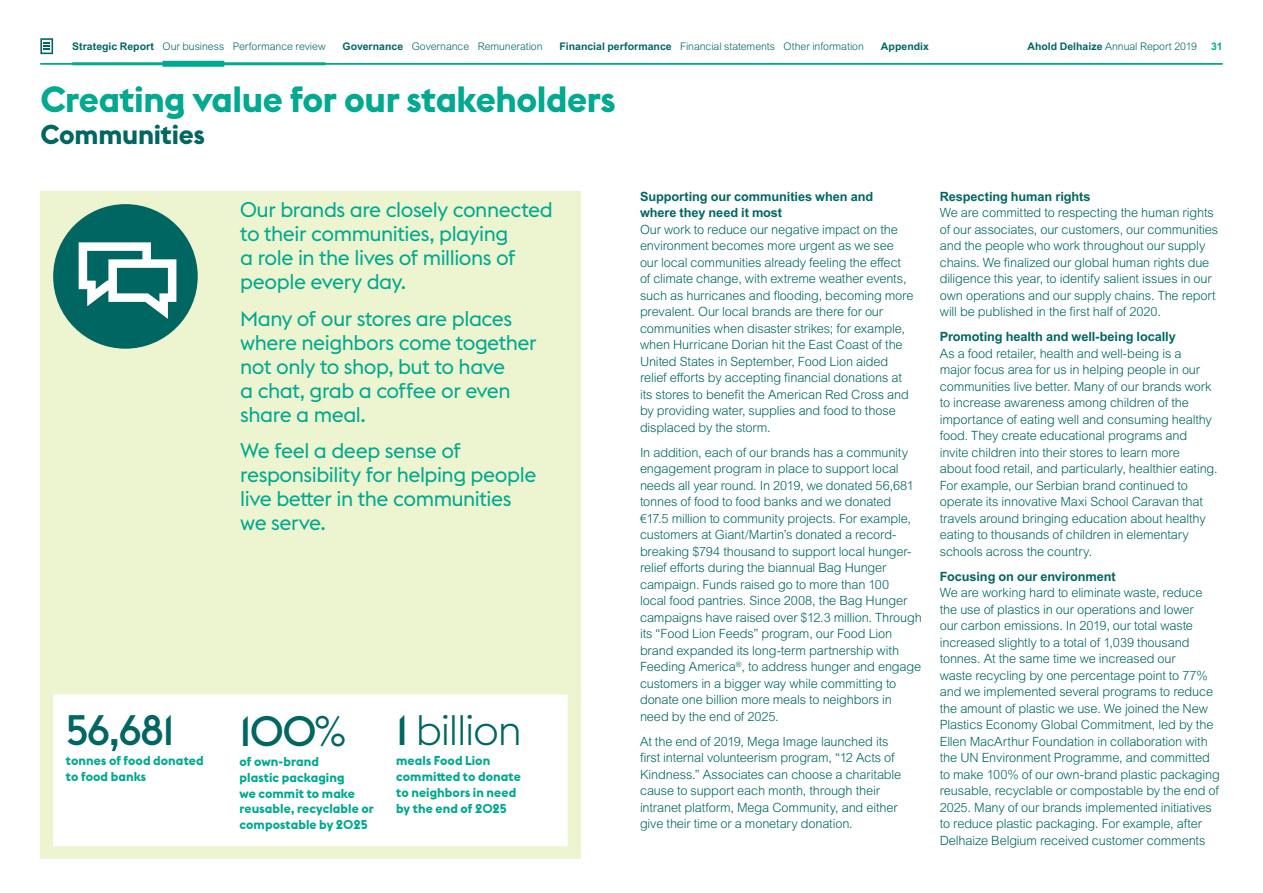
<style>
.page{position:relative;width:1263px;height:893px;background:#fff}
.page>*{position:absolute;margin:0;border:0;box-sizing:border-box;transform-origin:0 0}
.t1{font:500 42px "Euclid Flex";letter-spacing:-.04em;color:#006662}
.t2{font:300 42px "Euclid Flex";letter-spacing:-.045em;color:#006662}
.t3{font:700 36px "Euclid Flex";letter-spacing:-.01em;color:#00a98f}
.t4{font:700 27px "Euclid Flex";letter-spacing:-.01em;color:#006662}
.t5{font:21px/24px "Euclid Flex";letter-spacing:-.025em;color:#00a98f}
.t6{font:300 12.75px/16.5px "Arial MT Pro";letter-spacing:-.01em;color:#006662}
.t7{font:700 12.75px/15.8px "Euclid Flex";letter-spacing:.005em;color:#00a98f}
.t8{font:700 12.75px/16.5px "Arial MT Pro";letter-spacing:-.005em;color:#006662}
.t9{font:300 10.5px "Arial MT Pro";letter-spacing:-.005em;color:#006662}
.t10{font:700 10.5px "Arial MT Pro";color:#006662}
.t11{font:700 10.5px "Arial MT Pro";color:#00a98f}
.s1{font-weight:700}
.s2{font-family:"Futura Std";font-weight:400;font-size:39.45px}
.s3{font-weight:500}
</style>
<div class="page">
<div style="left:40px;top:191px;width:540px;height:668px;background:#edf4d0"></div>
<div style="left:53px;top:204px;width:145px;height:145px;background:#006662;border-radius:50%"></div>
<svg style="left:79px;top:242px;width:97px;height:77px"></svg>
<div style="left:53px;top:694px;width:515px;height:152px;background:#fff"></div>
<svg style="left:40px;top:38px;width:13px;height:16px"></svg>
<hr style="left:40px;top:63px;width:1182px;height:2px;background:#00a98f">
<hr style="left:72px;top:62px;width:254px;height:3px;background:#00a98f">
<div style="left:163px;top:61px;width:61px;height:6px;background:#00a98f"></div>
<p class="t9" style="left:72px;top:40px;width:255px"><span class="s1">Strategic Report</span> Our business Performance review</p>
<p class="t9" style="left:343px;top:40px;width:201px"><span class="s1">Governance</span> Governance Remuneration</p>
<p class="t9" style="left:560px;top:40px;width:306px"><span class="s1">Financial performance</span> Financial statements Other information</p>
<p class="t10" style="left:881px;top:40px;width:50px">Appendix</p>
<p class="t9" style="left:1027px;top:40px;width:171px"><span class="s1">Ahold Delhaize</span> Annual Report 2019</p>
<p class="t11" style="left:1211px;top:40px;width:13px">31</p>
<h2 class="t3" style="left:40px;top:78px;width:577px">Creating value for our stakeholders</h2>
<h3 class="t4" style="left:40px;top:119px;width:166px">Communities</h3>
<h3 class="t5" style="left:240px;top:198px;width:314px">Our brands are closely connected to their communities, playing<br>a role in the lives of millions of people every day.</h3>
<h3 class="t5" style="left:240px;top:306px;width:298px">Many of our stores are places where neighbors come together not only to shop, but to have<br>a chat, grab a coffee or even share a meal.</h3>
<h3 class="t5" style="left:240px;top:439px;width:298px">We feel a deep sense of responsibility for helping people live better in the communities we serve.</h3>
<h1 class="t1" style="left:66px;top:706px;width:110px">56,681</h1>
<p class="t7" style="left:66px;top:753px;width:139px">tonnes of food donated to food banks</p>
<h1 class="t1" style="left:240px;top:707px;width:108px">100<span class="s2">%</span></h1>
<p class="t7" style="left:240px;top:754px;width:136px">of own-brand<br>plastic packaging<br>we commit to make reusable, recyclable or compostable by 2025</p>
<h1 class="t2" style="left:396px;top:706px;width:127px"><span class="s3">1</span> billion</h1>
<p class="t7" style="left:396px;top:753px;width:126px">meals Food Lion committed to donate to neighbors in need by the end of 2025</p>
<p class="t8" style="left:640px;top:188px;width:235px">Supporting our communities when and where they need it most</p>
<p class="t6" style="left:640px;top:221px;width:275px">Our work to reduce our negative impact on the environment becomes more urgent as we see our local communities already feeling the effect of climate change, with extreme weather events, such as hurricanes and flooding, becoming more prevalent. Our local brands are there for our communities when disaster strikes; for example, when Hurricane Dorian hit the East Coast of the United States in September, Food Lion aided relief efforts by accepting financial donations at its stores to benefit the American Red Cross and by providing water, supplies and food to those displaced by the storm.</p>
<p class="t6" style="left:640px;top:444px;width:283px">In addition, each of our brands has a community engagement program in place to support local needs all year round. In 2019, we donated 56,681 tonnes of food to food banks and we donated €17.5 million to community projects. For example, customers at Giant/Martin’s donated a record&shy;breaking $794 thousand to support local hunger&shy;relief efforts during the biannual Bag Hunger campaign. Funds raised go to more than 100<br>local food pantries. Since 2008, the Bag Hunger campaigns have raised over $12.3 million. Through its “Food Lion Feeds” program, our Food Lion brand expanded its long-term partnership with Feeding America<sup>®</sup>, to address hunger and engage customers in a bigger way while committing to donate one billion more meals to neighbors in need by the end of 2025.</p>
<p class="t6" style="left:640px;top:733px;width:263px">At the end of 2019, Mega Image launched its first internal volunteerism program, “12 Acts of Kindness.” Associates can choose a charitable cause to support each month, through their intranet platform, Mega Community, and either give their time or a monetary donation.</p>
<p class="t8" style="left:940px;top:188px;width:152px">Respecting human rights</p>
<p class="t6" style="left:940px;top:205px;width:280px">We are committed to respecting the human rights of our associates, our customers, our communities and the people who work throughout our supply chains. We finalized our global human rights due diligence this year, to identify salient issues in our own operations and our supply chains. The report will be published in the first half of 2020.</p>
<p class="t8" style="left:940px;top:329px;width:237px">Promoting health and well-being locally</p>
<p class="t6" style="left:940px;top:345px;width:279px">As a food retailer, health and well-being is a<br>major focus area for us in helping people in our communities live better. Many of our brands work to increase awareness among children of the importance of eating well and consuming healthy food. They create educational programs and invite children into their stores to learn more<br>about food retail, and particularly, healthier eating.<br>For example, our Serbian brand continued to operate its innovative Maxi School Caravan that travels around bringing education about healthy eating to thousands of children in elementary schools across the country.</p>
<p class="t8" style="left:940px;top:568px;width:177px">Focusing on our environment</p>
<p class="t6" style="left:940px;top:585px;width:282px">We are working hard to eliminate waste, reduce the use of plastics in our operations and lower<br>our carbon emissions. In 2019, our total waste increased slightly to a total of 1,039 thousand tonnes. At the same time we increased our<br>waste recycling by one percentage point to 77% and we implemented several programs to reduce the amount of plastic we use. We joined the New Plastics Economy Global Commitment, led by the Ellen MacArthur Foundation in collaboration with the UN Environment Programme, and committed to make 100% of our own-brand plastic packaging reusable, recyclable or compostable by the end of 2025. Many of our brands implemented initiatives to reduce plastic packaging. For example, after Delhaize Belgium received customer comments</p>
</div>
